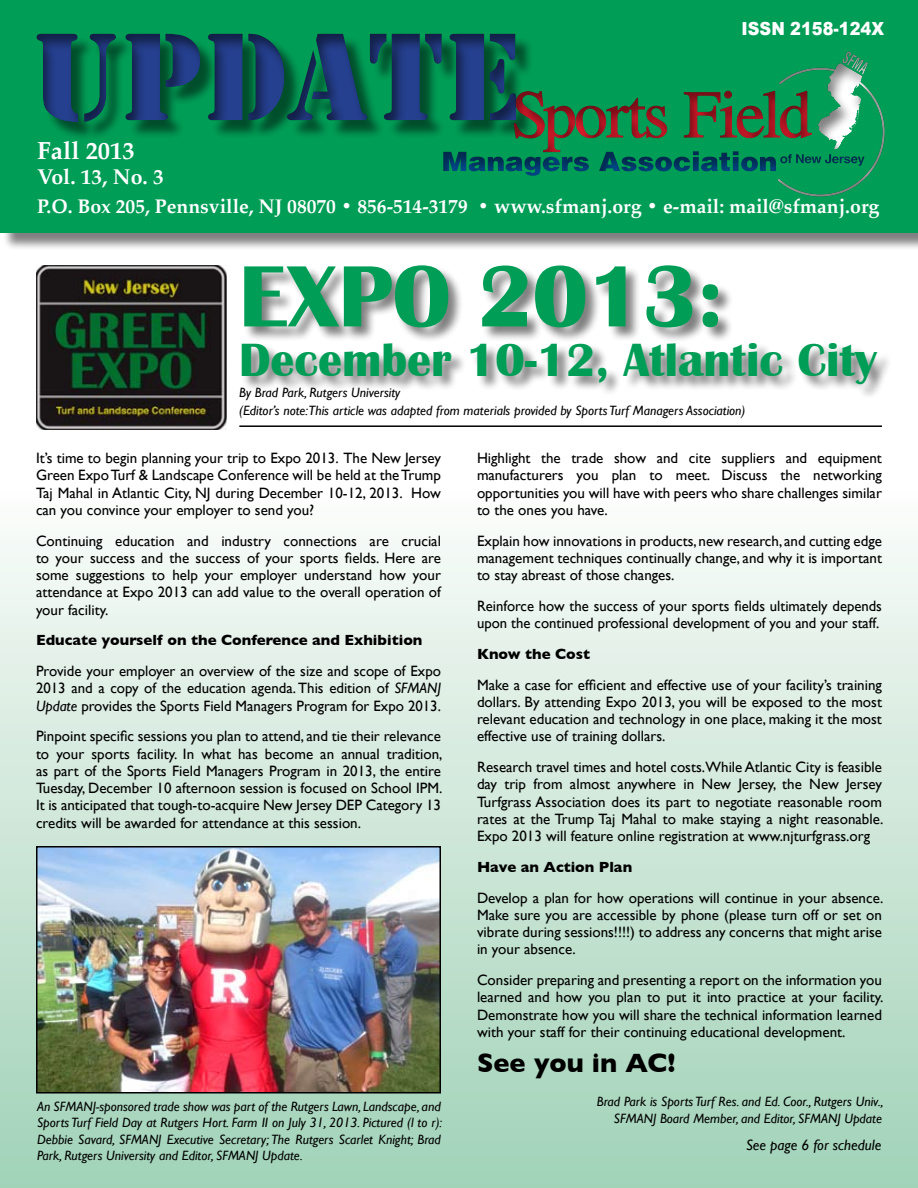
<style>
.page{position:relative;width:918px;height:1188px;background:#fff}
.page>*{position:absolute;margin:0;border:0;box-sizing:border-box;transform-origin:0 0}
.t1{font:129.75px "Stencil";color:#25408f}
.t2{font:700 90px "Britannic";color:#009d56}
.t3{font:700 48px "Britannic";color:#009d56}
.t4{font:700 27px "Gill Sans";color:#000}
.t5{font:700 24.6px "Palatino";color:#fff}
.t6{font:700 21.3px "Palatino";color:#fff}
.t7{font:700 19.65px "Palatino";color:#fff}
.t8{font:900 18px "Arial";color:#fff;scale:.9 1}
.t9{font:15px/17.2px "Gill Sans";color:#000;text-align:justify}
.t10{font:700 15px "Gill Sans";color:#000}
.t11{font:italic 15px "Gill Sans";color:#000}
.t12{font:italic 13.5px/16.2px "Gill Sans";color:#000;text-align:right}
.s1{font-style:italic}
</style>
<div class="page">
<div style="left:0;top:234px;width:918px;height:954px;background:linear-gradient(to bottom,#fff,#a6d4bb)"></div>
<div style="left:2px;top:0;width:916px;height:251px;background:#000;opacity:.5"></div>
<div style="left:0;top:0;width:918px;height:233px;background:#009d56"></div>
<div style="left:12px;top:1px;width:653px;height:155px;background:#000;opacity:.5"></div>
<div style="left:443px;top:50px;width:463px;height:156px;background:#000;opacity:.5"></div>
<img style="left:36px;top:266px;width:190px;height:164px">
<div style="left:241px;top:265px;width:652px;height:134px;background:#000;opacity:.5"></div>
<hr style="left:239px;top:425px;width:643px;height:2px;background:#000">
<img style="left:39px;top:849px;width:399px;height:242px">
<div style="left:36px;top:846px;width:405px;height:248px;border:2px solid #000"></div>
<h1 class="t1" style="left:32px;top:2px;width:490px">UPDATE</h1>
<p class="t8" style="left:742px;top:15px;width:160px">ISSN 2158-124X</p>
<h3 class="t5" style="left:37px;top:129px;width:99px">Fall 2013</h3>
<h3 class="t6" style="left:37px;top:159px;width:128px">Vol. 13, No. 3</h3>
<h3 class="t7" style="left:37px;top:189px;width:844px">P.O. Box 205, Pennsville, NJ 08070 • 856-514-3179 • www.sfmanj.org • e-mail: mail@sfmanj.org</h3>
<h2 class="t2" style="left:239px;top:246px;width:486px">Expo 2013:</h2>
<h3 class="t3" style="left:239px;top:333px;width:639px">December 10-12, Atlantic City</h3>
<p class="t12" style="left:239px;top:402px;width:508px">(Editor’s note:This article was adapted from materials provided by Sports Turf Managers Association)</p>
<p class="t12" style="left:239px;top:385px;width:163px">By Brad Park, Rutgers University</p>
<p class="t9" style="left:36px;top:449px;width:406px">It’s time to begin planning your trip to Expo 2013. The New Jersey Green Expo Turf &amp; Landscape Conference will be held at the Trump Taj Mahal in Atlantic City, NJ during December 10-12, 2013. How can you convince your employer to send you?</p>
<p class="t9" style="left:36px;top:532px;width:406px">Continuing education and industry connections are crucial to your success and the success of your sports fields. Here are some suggestions to help your employer understand how your attendance at Expo 2013 can add value to the overall operation of your facility.</p>
<p class="t10" style="left:36px;top:632px;width:388px">Educate yourself on the Conference and Exhibition</p>
<p class="t9" style="left:36px;top:662px;width:407px">Provide your employer an overview of the size and scope of Expo 2013 and a copy of the education agenda. This edition of <span class="s1">SFMANJ Update</span> provides the Sports Field Managers Program for Expo 2013.</p>
<p class="t9" style="left:36px;top:728px;width:408px">Pinpoint specific sessions you plan to attend, and tie their relevance to your sports facility. In what has become an annual tradition, as part of the Sports Field Managers Program in 2013, the entire Tuesday, December 10 afternoon session is focused on School IPM.<br>It is anticipated that tough-to-acquire New Jersey DEP Category 13 credits will be awarded for attendance at this session.</p>
<p class="t12" style="left:37px;top:1099px;width:407px;text-align:justify">An SFMANJ-sponsored trade show was part of the Rutgers Lawn, Landscape, and Sports Turf Field Day at Rutgers Hort. Farm II on July 31, 2013. Pictured (l to r):<br>Debbie Savard, SFMANJ Executive Secretary; The Rutgers Scarlet Knight; Brad Park, Rutgers University and Editor, SFMANJ Update.</p>
<p class="t9" style="left:477px;top:449px;width:407px">Highlight the trade show and cite suppliers and equipment manufacturers you plan to meet. Discuss the networking opportunities you will have with peers who share challenges similar to the ones you have.</p>
<p class="t9" style="left:477px;top:532px;width:407px">Explain how innovations in products, new research, and cutting edge management techniques continually change, and why it is important to stay abreast of those changes.</p>
<p class="t9" style="left:477px;top:597px;width:406px">Reinforce how the success of your sports fields ultimately depends upon the continued professional development of you and your staff.</p>
<p class="t10" style="left:477px;top:645px;width:115px">Know the Cost</p>
<p class="t9" style="left:477px;top:676px;width:407px">Make a case for efficient and effective use of your facility’s training dollars. By attending Expo 2013, you will be exposed to the most relevant education and technology in one place, making it the most effective use of training dollars.</p>
<p class="t9" style="left:477px;top:758px;width:408px">Research travel times and hotel costs.While Atlantic City is feasible day trip from almost anywhere in New Jersey, the New Jersey Turfgrass Association does its part to negotiate reasonable room rates at the Trump Taj Mahal to make staying a night reasonable.<br>Expo 2013 will feature online registration at www.njturfgrass.org</p>
<p class="t10" style="left:477px;top:858px;width:157px">Have an Action Plan</p>
<p class="t9" style="left:477px;top:889px;width:408px">Develop a plan for how operations will continue in your absence.<br>Make sure you are accessible by phone (please turn off or set on vibrate during sessions!!!!) to address any concerns that might arise in your absence.</p>
<p class="t9" style="left:477px;top:971px;width:408px">Consider preparing and presenting a report on the information you learned and how you plan to put it into practice at your facility.<br>Demonstrate how you will share the technical information learned with your staff for their continuing educational development.</p>
<h3 class="t4" style="left:477px;top:1047px;width:200px">See you in AC!</h3>
<p class="t12" style="left:597px;top:1094px;width:288px">Brad Park is Sports Turf Res. and Ed. Coor., Rutgers Univ.,<br>SFMANJ Board Member, and Editor, SFMANJ Update</p>
<p class="t11" style="left:746px;top:1137px;width:137px">See page 6 for schedule</p>
</div>
